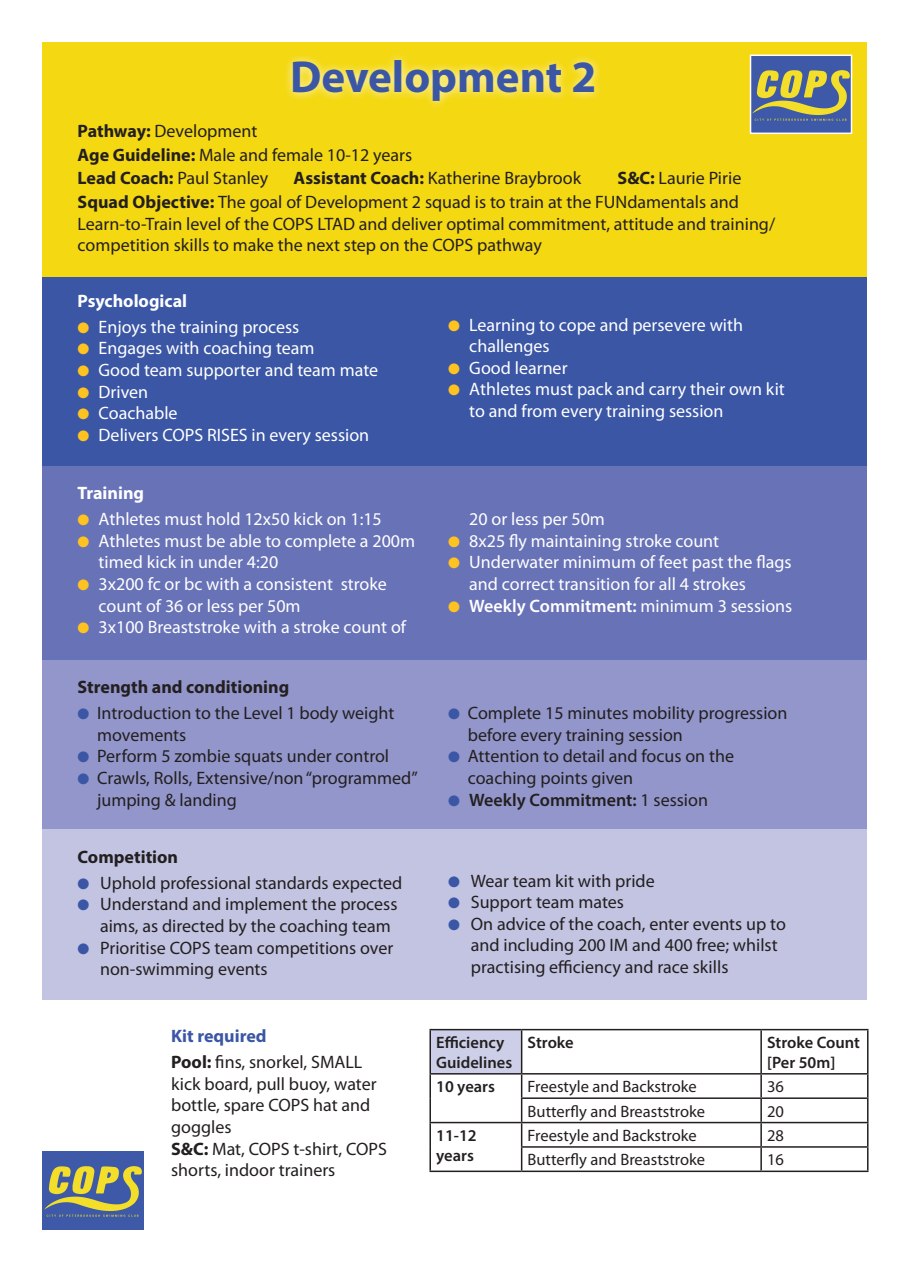
<style>
.page{position:relative;width:910px;height:1280px;background:#fff}
.page>*{position:absolute;margin:0;border:0;box-sizing:border-box;transform-origin:0 0}
.t1{font:700 45px "Myriad Pro";color:#3a56a5}
.t2{font:18px/21.6px "Myriad Pro";color:#231f20}
.t3{font:18px/21.6px "Myriad Pro";color:#fff}
.t4{font:600 18px "Myriad Pro";color:#fff}
.t5{font:700 18px "Myriad Pro";color:#231f20}
.t6{font:600 18px "Myriad Pro";color:#231f20}
.t7{font:700 18px "Myriad Pro";color:#fff}
.t8{font:16.5px "Myriad Pro";color:#231f20}
.t9{font:600 16.5px/19.8px "Myriad Pro";color:#231f20}
.s1{font-weight:700}
.s2{color:#fec221}
.s3{color:#3a56a5}
.s4{font-weight:400}
.s5{font-weight:700;color:#3a56a5}
</style>
<div class="page">
<div style="left:43px;top:43px;width:824px;height:234px;background:#f4d812"></div>
<div style="left:43px;top:277px;width:824px;height:189px;background:#3a56a5"></div>
<div style="left:43px;top:466px;width:824px;height:195px;background:#6872b7"></div>
<div style="left:43px;top:660px;width:824px;height:170px;background:#9296ca"></div>
<div style="left:43px;top:830px;width:824px;height:170px;background:#c2c4e2"></div>
<div style="left:283px;top:51px;width:320px;height:59px;background:#fff;opacity:.75"></div>
<div style="left:430px;top:1030px;width:92px;height:44px;background:#cdcfe8"></div>
<hr style="left:429px;top:1029px;width:93px;height:1px;background:#231f20">
<hr style="left:429px;top:1030px;width:2px;height:43px;background:#231f20">
<hr style="left:522px;top:1029px;width:239px;height:1px;background:#231f20">
<hr style="left:521px;top:1030px;width:1px;height:43px;background:#231f20">
<hr style="left:761px;top:1029px;width:107px;height:1px;background:#231f20">
<hr style="left:760px;top:1030px;width:2px;height:43px;background:#231f20">
<hr style="left:867px;top:1030px;width:1px;height:43px;background:#231f20">
<hr style="left:429px;top:1073px;width:93px;height:1px;background:#231f20">
<hr style="left:429px;top:1074px;width:2px;height:24px;background:#231f20">
<hr style="left:522px;top:1073px;width:239px;height:1px;background:#231f20">
<hr style="left:761px;top:1073px;width:107px;height:1px;background:#231f20">
<hr style="left:760px;top:1074px;width:2px;height:23px;background:#231f20">
<hr style="left:429px;top:1098px;width:2px;height:24px;background:#231f20">
<hr style="left:521px;top:1097px;width:240px;height:2px;background:#231f20">
<hr style="left:761px;top:1097px;width:107px;height:2px;background:#231f20">
<hr style="left:760px;top:1099px;width:2px;height:23px;background:#231f20">
<hr style="left:429px;top:1122px;width:93px;height:1px;background:#231f20">
<hr style="left:429px;top:1123px;width:2px;height:24px;background:#231f20">
<hr style="left:522px;top:1122px;width:239px;height:1px;background:#231f20">
<hr style="left:761px;top:1122px;width:107px;height:1px;background:#231f20">
<hr style="left:760px;top:1123px;width:2px;height:23px;background:#231f20">
<hr style="left:429px;top:1147px;width:2px;height:23px;background:#231f20">
<hr style="left:521px;top:1146px;width:240px;height:2px;background:#231f20">
<svg style="left:521px;top:1074px;width:1px;height:96px"></svg>
<hr style="left:761px;top:1146px;width:107px;height:2px;background:#231f20">
<hr style="left:760px;top:1148px;width:2px;height:22px;background:#231f20">
<svg style="left:867px;top:1074px;width:1px;height:96px"></svg>
<hr style="left:429px;top:1170px;width:93px;height:2px;background:#231f20">
<hr style="left:522px;top:1170px;width:239px;height:2px;background:#231f20">
<hr style="left:761px;top:1170px;width:107px;height:2px;background:#231f20">
<img style="left:753px;top:58px;width:96px;height:73px">
<div style="left:750px;top:55px;width:102px;height:79px;border:2px solid #fff"></div>
<img style="left:43px;top:1151px;width:101px;height:78px">
<h1 class="t1" style="left:290px;top:48px;width:308px">Development 2</h1>
<p class="t2" style="left:78px;top:119px;width:336px;line-height:23.7px"><span class="s1">Pathway:</span> Development<br><span class="s1">Age Guideline:</span> Male and female 10-12 years<br><span class="s1">Lead Coach:</span> Paul Stanley</p>
<p class="t2" style="left:294px;top:168px;width:289px"><span class="s1">Assistant Coach:</span> Katherine Braybrook</p>
<p class="t2" style="left:78px;top:167px;width:665px;line-height:23.7px;text-align:right"><span class="s1">S&amp;C:</span> Laurie Pirie<br><span class="s1">Squad Objective:</span> The goal of Development 2 squad is to train at the FUNdamentals and</p>
<p class="t2" style="left:78px;top:213px;width:699px">Learn-to-Train level of the COPS LTAD and deliver optimal commitment, attitude and training/ competition skills to make the next step on the COPS pathway</p>
<p class="t7" style="left:78px;top:289px;width:111px">Psychological</p>
<p class="t3" style="left:78px;top:316px;width:223px"><span class="s2">●</span> Enjoys the training process</p>
<p class="t3" style="left:78px;top:338px;width:239px"><span class="s2">●</span> Engages with coaching team</p>
<p class="t3" style="left:78px;top:359px;width:302px"><span class="s2">●</span> Good team supporter and team mate</p>
<p class="t3" style="left:78px;top:381px;width:72px"><span class="s2">●</span> Driven</p>
<p class="t3" style="left:78px;top:403px;width:102px"><span class="s2">●</span> Coachable</p>
<p class="t3" style="left:78px;top:424px;width:293px"><span class="s2">●</span> Delivers COPS RISES in every session</p>
<p class="t7" style="left:78px;top:481px;width:68px">Training</p>
<p class="t3" style="left:78px;top:509px;width:306px"><span class="s2">●</span> Athletes must hold 12x50 kick on 1:15</p>
<p class="t3" style="left:99px;top:530px;width:318px;text-indent:-21px"><span class="s2">●</span> Athletes must be able to complete a 200m timed kick in under 4:20</p>
<p class="t3" style="left:99px;top:573px;width:290px;text-indent:-21px"><span class="s2">●</span> 3x200 fc or bc with a consistent stroke count of 36 or less per 50m</p>
<p class="t3" style="left:78px;top:617px;width:330px"><span class="s2">●</span> 3x100 Breaststroke with a stroke count of</p>
<p class="t5" style="left:78px;top:675px;width:213px">Strength and conditioning</p>
<p class="t2" style="left:97px;top:703px;width:299px;text-indent:-19px"><span class="s3">●</span> Introduction to the Level 1 body weight movements</p>
<p class="t2" style="left:78px;top:746px;width:313px"><span class="s3">●</span> Perform 5 zombie squats under control</p>
<p class="t2" style="left:97px;top:767px;width:322px;text-indent:-19px"><span class="s3">●</span> Crawls, Rolls, Extensive/non “programmed” jumping &amp; landing</p>
<p class="t5" style="left:78px;top:845px;width:102px">Competition</p>
<p class="t2" style="left:78px;top:872px;width:326px"><span class="s3">●</span> Uphold professional standards expected</p>
<p class="t2" style="left:100px;top:894px;width:299px;text-indent:-23px"><span class="s3">●</span> Understand and implement the process aims, as directed by the coaching team</p>
<p class="t2" style="left:100px;top:937px;width:295px;text-indent:-23px"><span class="s3">●</span> Prioritise COPS team competitions over non-swimming events</p>
<p class="t3" style="left:469px;top:314px;width:275px;text-indent:-21px"><span class="s2">●</span> Learning to cope and persevere with challenges</p>
<p class="t3" style="left:448px;top:357px;width:121px"><span class="s2">●</span> Good learner</p>
<p class="t3" style="left:469px;top:379px;width:317px;text-indent:-21px"><span class="s2">●</span> Athletes must pack and carry their own kit to and from every training session</p>
<p class="t3" style="left:469px;top:509px;width:137px">20 or less per 50m</p>
<p class="t3" style="left:448px;top:530px;width:272px"><span class="s2">●</span> 8x25 fly maintaining stroke count</p>
<p class="t3" style="left:469px;top:552px;width:324px;text-indent:-21px"><span class="s2">●</span> Underwater minimum of feet past the flags and correct transition for all 4 strokes</p>
<p class="t4" style="left:448px;top:594px;width:345px"><span class="s2">●</span> Weekly Commitment: <span class="s4">minimum 3 sessions</span></p>
<p class="t2" style="left:468px;top:703px;width:321px;text-indent:-19px"><span class="s3">●</span> Complete 15 minutes mobility progression before every training session</p>
<p class="t2" style="left:468px;top:746px;width:268px;text-indent:-19px"><span class="s3">●</span> Attention to detail and focus on the coaching points given</p>
<p class="t6" style="left:448px;top:788px;width:261px"><span class="s3">●</span> Weekly Commitment: <span class="s4">1 session</span></p>
<p class="t2" style="left:448px;top:870px;width:208px"><span class="s3">●</span> Wear team kit with pride</p>
<p class="t2" style="left:448px;top:892px;width:177px"><span class="s3">●</span> Support team mates</p>
<p class="t2" style="left:471px;top:913px;width:317px;text-indent:-23px"><span class="s3">●</span> On advice of the coach, enter events up to and including 200 IM and 400 free; whilst practising efficiency and race skills</p>
<p class="t2" style="left:171px;top:1024px;width:193px;line-height:25.8px"><span class="s5">Kit required<br></span><span class="s1">Pool:</span> fins, snorkel, SMALL</p>
<p class="t2" style="left:171px;top:1073px;width:217px">kick board, pull buoy, water bottle, spare COPS hat and goggles<br><span class="s1">S&amp;C:</span> Mat, COPS t-shirt, COPS shorts, indoor trainers</p>
<p class="t9" style="left:436px;top:1032px;width:78px">Efficiency<br>Guidelines</p>
<p class="t9" style="left:528px;top:1032px;width:48px">Stroke</p>
<p class="t9" style="left:767px;top:1032px;width:94px">Stroke Count [Per 50m]</p>
<p class="t9" style="left:436px;top:1076px;width:60px">10 years</p>
<p class="t8" style="left:528px;top:1078px;width:171px">Freestyle and Backstroke</p>
<p class="t8" style="left:767px;top:1078px;width:18px">36</p>
<p class="t8" style="left:528px;top:1102px;width:179px">Butterfly and Breaststroke</p>
<p class="t8" style="left:767px;top:1102px;width:18px">20</p>
<p class="t9" style="left:436px;top:1125px;width:42px">11-12 years</p>
<p class="t8" style="left:528px;top:1126px;width:171px">Freestyle and Backstroke</p>
<p class="t8" style="left:767px;top:1126px;width:18px">28</p>
<p class="t8" style="left:528px;top:1151px;width:179px">Butterfly and Breaststroke</p>
<p class="t8" style="left:767px;top:1151px;width:18px">16</p>
</div>
